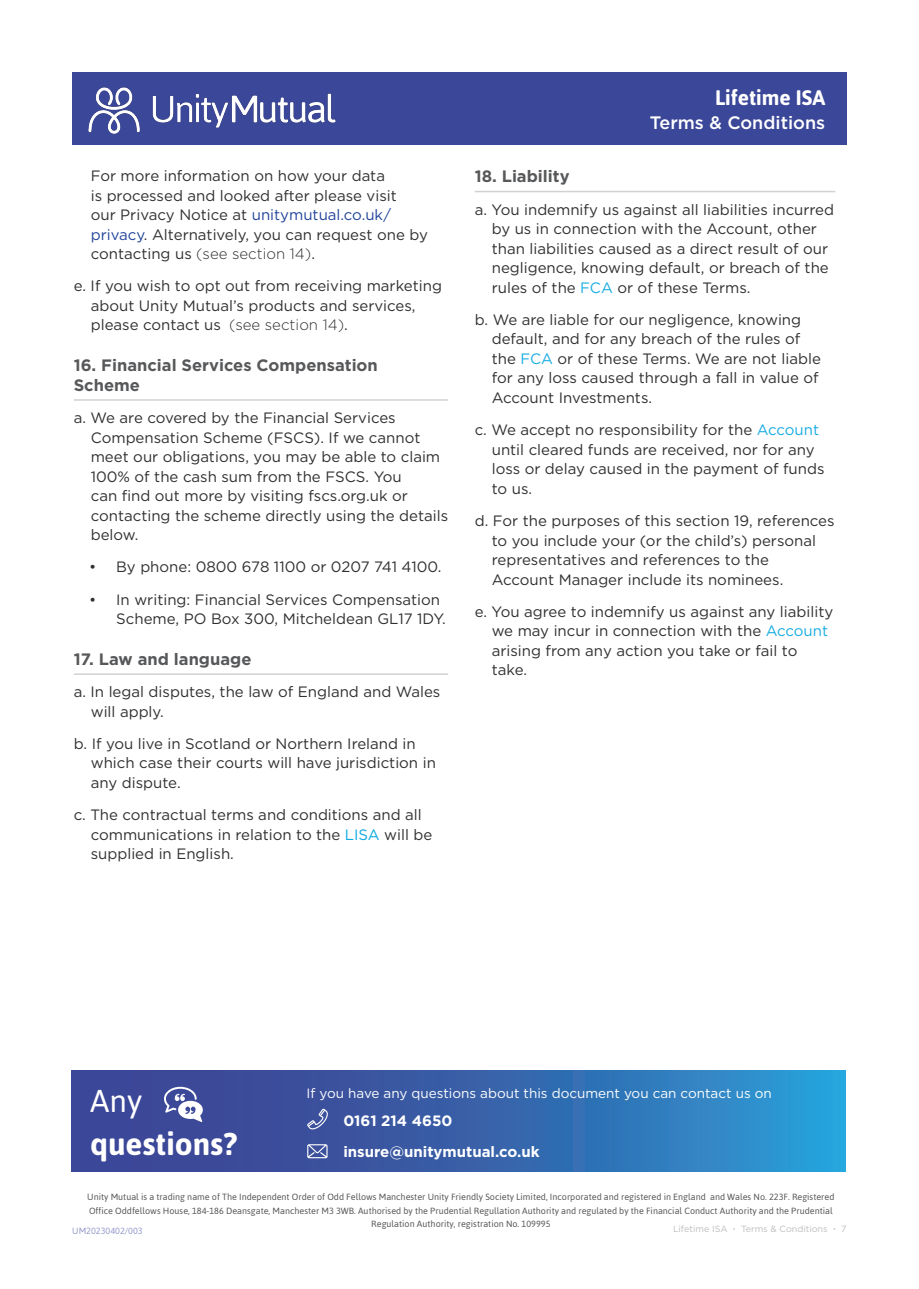
<style>
.page{position:relative;width:919px;height:1289px;background:#fff}
.page>*{position:absolute;margin:0;border:0;box-sizing:border-box;transform-origin:0 0}
.t1{font:700 31.5px "Asap";color:#fff}
.t2{font:31.5px "Asap";color:#fff}
.t3{font:700 21px "Asap";color:#fff}
.t4{font:500 18px "Gotham";color:#fff}
.Body_Title_w_line_break{font:700 16.5px/19.5px "Gotham";color:#57585a}
.Body_Indented{font:15px/19.5px "Gotham";color:#312f30}
.Body_Copy{font:700 15px "Gotham";color:#fff}
.t5{font:13.5px "Gotham";color:#fff}
.t6{font:9px/13.5px "Asap";color:#57585a;text-align:center}
.t7{font:9px "Gotham";color:#bcbdc0}
.t8{font:9px "Asap";color:#979aca}
.s1{color:#214599}
.s2{font-weight:300}
.s3{color:#0ca9e0}
.s4{color:#18ade2}
.s5{font-size:6px}
</style>
<div class="page">
<div style="left:72px;top:72px;width:774px;height:73px;background:#3b4798"></div>
<img style="left:88px;top:87px;width:248px;height:47px">
<hr style="left:74px;top:399px;width:374px;height:2px;background:#d1d2d4">
<hr style="left:74px;top:673px;width:374px;height:2px;background:#d1d2d4">
<hr style="left:474px;top:191px;width:361px;height:1px;background:#d1d2d4">
<svg style="left:71px;top:1070px;width:774px;height:101px;background:#3567ad"></svg>
<svg style="left:164px;top:1086px;width:39px;height:36px"></svg>
<svg style="left:307px;top:1144px;width:20px;height:14px"></svg>
<svg style="left:307px;top:1108px;width:21px;height:21px"></svg>
<p class="Body_Indented" style="left:91px;top:166px;width:338px">For more information on how your data<br>is processed and looked after please visit<br>our Privacy Notice at <span class="s1">unitymutual.co.uk/ privacy</span>. Alternatively, you can request one by contacting us <span class="s2">(see section 14)</span>.</p>
<p class="Body_Indented" style="left:91px;top:276px;width:353px;text-indent:-17px">e. If you wish to opt out from receiving marketing about Unity Mutual’s products and services, please contact us <span class="s2">(see section 14)</span>.</p>
<p class="Body_Title_w_line_break" style="left:74px;top:355px;width:305px">16. Financial Services Compensation<br>Scheme</p>
<p class="Body_Indented" style="left:91px;top:407px;width:359px;text-indent:-17px">a. We are covered by the Financial Services Compensation Scheme (FSCS). If we cannot meet our obligations, you may be able to claim 100% of the cash sum from the FSCS. You<br>can find out more by visiting fscs.org.uk or contacting the scheme directly using the details below.</p>
<p class="Body_Indented" style="left:89px;top:557px;width:354px">• By phone: 0800 678 1100 or 0207 741 4100.</p>
<p class="Body_Indented" style="left:116px;top:589px;width:331px;text-indent:-27px">• In writing: Financial Services Compensation<br>Scheme, PO Box 300, Mitcheldean GL17 1DY.</p>
<p class="Body_Title_w_line_break" style="left:74px;top:649px;width:179px">17. Law and language</p>
<p class="Body_Indented" style="left:91px;top:681px;width:351px;text-indent:-17px">a. In legal disputes, the law of England and Wales will apply.</p>
<p class="Body_Indented" style="left:91px;top:733px;width:346px;text-indent:-17px">b. If you live in Scotland or Northern Ireland in which case their courts will have jurisdiction in any dispute.</p>
<p class="Body_Indented" style="left:91px;top:804px;width:343px;text-indent:-17px">c. The contractual terms and conditions and all communications in relation to the <span class="s3">LISA</span> will be supplied in English.</p>
<h2 class="t3" style="left:715px;top:83px;width:112px">Lifetime ISA</h2>
<p class="t4" style="left:650px;top:111px;width:177px">Terms &amp; Conditions</p>
<p class="Body_Title_w_line_break" style="left:474px;top:167px;width:96px">18. Liability</p>
<p class="Body_Indented" style="left:491px;top:199px;width:344px;text-indent:-17px">a. You indemnify us against all liabilities incurred by us in connection with the Account, other than liabilities caused as a direct result of our negligence, knowing default, or breach of the rules of the <span class="s4">FCA</span> or of these Terms.</p>
<p class="Body_Indented" style="left:491px;top:309px;width:330px;text-indent:-17px">b. We are liable for our negligence, knowing default, and for any breach of the rules of the <span class="s4">FCA</span> or of these Terms. We are not liable for any loss caused through a fall in value of Account Investments.</p>
<p class="Body_Indented" style="left:491px;top:420px;width:334px;text-indent:-17px">c. We accept no responsibility for the <span class="s4">Account </span>until cleared funds are received, nor for any loss or delay caused in the payment of funds to us.</p>
<p class="Body_Indented" style="left:491px;top:510px;width:344px;text-indent:-17px">d. For the purposes of this section 19, references to you include your (or the child’s) personal representatives and references to the Account Manager include its nominees.</p>
<p class="Body_Indented" style="left:491px;top:601px;width:343px;text-indent:-17px">e. You agree to indemnify us against any liability we may incur in connection with the <span class="s4">Account </span>arising from any action you take or fail to take.</p>
<p class="t2" style="left:90px;top:1080px;width:54px">Any</p>
<p class="t1" style="left:90px;top:1122px;width:148px">questions?</p>
<p class="t5" style="left:306px;top:1084px;width:467px">If you have any questions about this document you can contact us on</p>
<p class="Body_Copy" style="left:343px;top:1110px;width:110px">0161 214 4650</p>
<p class="Body_Copy" style="left:343px;top:1141px;width:198px">insure@unitymutual.co.uk</p>
<p class="t6" style="left:87px;top:1190px;width:748px">Unity Mutual is a trading name of The Independent Order of Odd Fellows Manchester Unity Friendly Society Limited, Incorporated and registered in England and Wales No. 223F. Registered<br>Office Oddfellows House, 184-186 Deansgate, Manchester M3 3WB. Authorised by the Prudential Regullation Authority and regulated by the Financial Conduct Authority and the Prudential<br>Regulation Authority, registration No. 109995</p>
<p class="t8" style="left:72px;top:1225px;width:72px">UM20230402/003</p>
<p class="t7" style="left:673px;top:1223px;width:175px">Lifetime ISA <span class="s5">•</span> Terms &amp; Conditions <span class="s5">•</span> 7</p>
</div>
